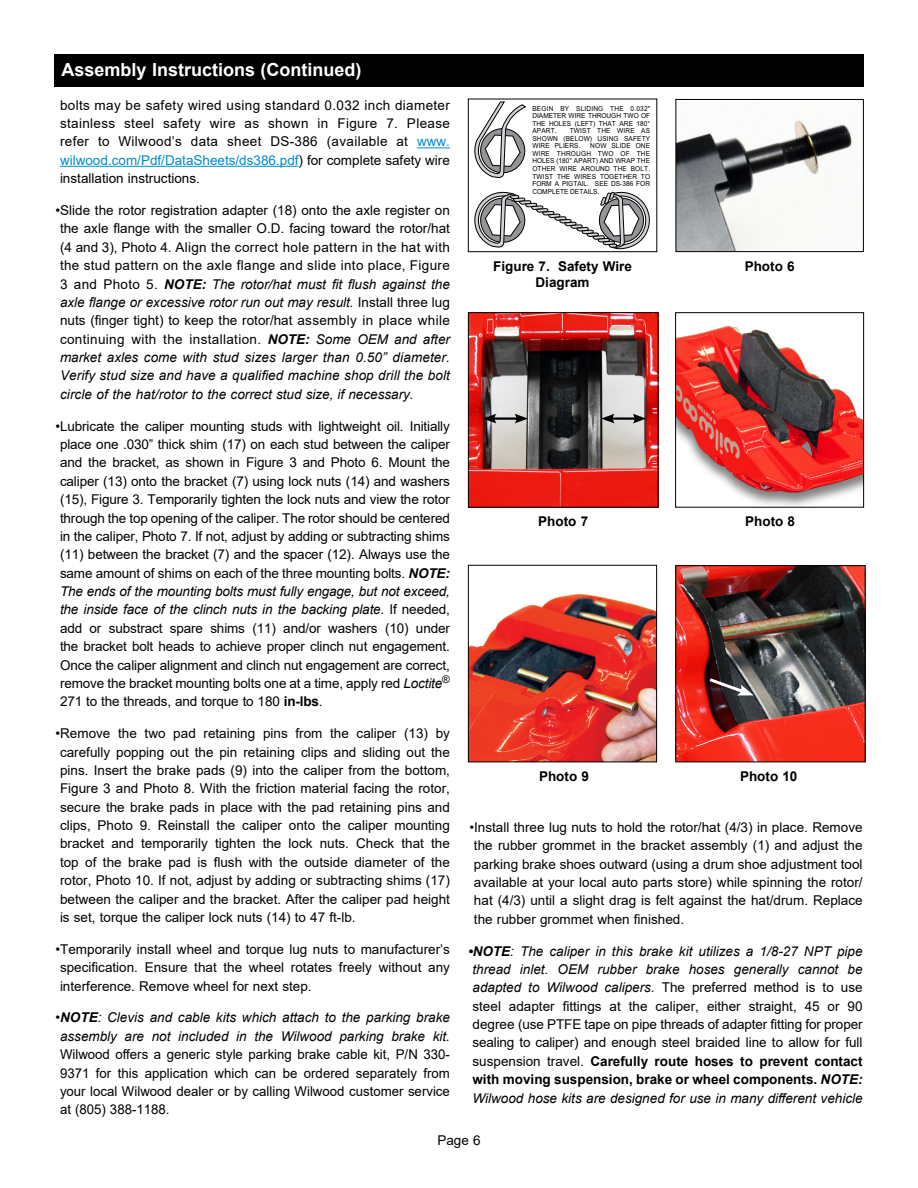
<style>
.page{position:relative;width:918px;height:1188px;background:#fff}
.page>*{position:absolute;margin:0;border:0;box-sizing:border-box;transform-origin:0 0}
.t1{font:700 18px "Arial";color:#fff}
.t2{font:13.5px/18.3px "Arial";color:#000;text-align:justify}
.t3{font:italic 13.5px/18.3px "Arial";color:#000;text-align:center}
.t4{font:700 13.5px/16.2px "Arial";color:#000;text-align:center}
.t5{font:6.9px/7.5px "Arial";color:#000;text-align:justify;scale:.95 1}
.s1{color:#008cd1}
.s2{font-weight:700;font-style:italic}
.s3{font-style:italic}
.s4{font-weight:700}
.s5{font-style:normal}
</style>
<div class="page">
<hr style="left:417px;top:147px;width:33px;height:1px;background:#008cd1">
<hr style="left:60px;top:166px;width:239px;height:1px;background:#008cd1">
<img style="left:677px;top:567px;width:187px;height:193px">
<div style="left:675px;top:565px;width:191px;height:197px;border:1px solid #000"></div>
<svg style="left:706px;top:676px;width:48px;height:20px"></svg>
<svg style="left:474px;top:101px;width:53px;height:77px"></svg>
<svg style="left:474px;top:191px;width:176px;height:58px"></svg>
<div style="left:468px;top:99px;width:189px;height:153px;border:1px solid #000"></div>
<div style="left:54px;top:54px;width:810px;height:32px;background:#000"></div>
<img style="left:678px;top:120px;width:174px;height:130px">
<div style="left:676px;top:99px;width:188px;height:153px;border:1px solid #000"></div>
<img style="left:470px;top:314px;width:187px;height:192px">
<div style="left:468px;top:312px;width:191px;height:196px;border:1px solid #000"></div>
<hr style="left:492px;top:417px;width:27px;height:3px;background:#000">
<svg style="left:483px;top:414px;width:13px;height:9px"></svg>
<svg style="left:515px;top:414px;width:13px;height:9px"></svg>
<hr style="left:610px;top:417px;width:27px;height:3px;background:#000">
<svg style="left:601px;top:414px;width:14px;height:9px"></svg>
<svg style="left:633px;top:414px;width:13px;height:9px"></svg>
<img style="left:677px;top:325px;width:185px;height:181px">
<div style="left:675px;top:312px;width:189px;height:196px;border:1px solid #000"></div>
<img style="left:470px;top:594px;width:185px;height:166px">
<div style="left:468px;top:565px;width:189px;height:197px;border:1px solid #000"></div>
<h1 class="t1" style="left:62px;top:57px;width:302px">Assembly Instructions (Continued)</h1>
<p class="t2" style="left:60px;top:96px;width:392px">bolts may be safety wired using standard 0.032 inch diameter stainless steel safety wire as shown in Figure 7. Please refer to Wilwood’s data sheet DS-386 (available at <span class="s1">www. wilwood.com/Pdf/DataSheets/ds386.pdf</span>) for complete safety wire installation instructions.</p>
<p class="t2" style="left:60px;top:201px;width:392px;text-indent:-4px">•Slide the rotor registration adapter (18) onto the axle register on the axle flange with the smaller O.D. facing toward the rotor/hat (4 and 3), Photo 4. Align the correct hole pattern in the hat with the stud pattern on the axle flange and slide into place, Figure 3 and Photo 5. <span class="s2">NOTE:</span> <span class="s3">The rotor/hat must fit flush against the axle flange or excessive rotor run out may result.</span> Install three lug nuts (finger tight) to keep the rotor/hat assembly in place while continuing with the installation. <span class="s2">NOTE:</span> <span class="s3">Some OEM and after market axles come with stud sizes larger than 0.50” diameter.<br>Verify stud size and have a qualified machine shop drill the bolt circle of the hat/rotor to the correct stud size, if necessary.</span></p>
<p class="t2" style="left:60px;top:417px;width:392px;text-indent:-4px">•Lubricate the caliper mounting studs with lightweight oil. Initially place one .030” thick shim (17) on each stud between the caliper and the bracket, as shown in Figure 3 and Photo 6. Mount the caliper (13) onto the bracket (7) using lock nuts (14) and washers (15), Figure 3. Temporarily tighten the lock nuts and view the rotor through the top opening of the caliper. The rotor should be centered in the caliper, Photo 7. If not, adjust by adding or subtracting shims (11) between the bracket (7) and the spacer (12). Always use the same amount of shims on each of the three mounting bolts. <span class="s2">NOTE:<br></span><span class="s3">The ends of the mounting bolts must fully engage, but not exceed, the inside face of the clinch nuts in the backing plate.</span> If needed, add or substract spare shims (11) and/or washers (10) under the bracket bolt heads to achieve proper clinch nut engagement.<br>Once the caliper alignment and clinch nut engagement are correct, remove the bracket mounting bolts one at a time, apply red <span class="s3">Loctite</span><sup>® </sup>271 to the threads, and torque to 180 <span class="s4">in-lbs</span>.</p>
<p class="t2" style="left:60px;top:724px;width:392px;text-indent:-4px">•Remove the two pad retaining pins from the caliper (13) by carefully popping out the pin retaining clips and sliding out the pins. Insert the brake pads (9) into the caliper from the bottom, Figure 3 and Photo 8. With the friction material facing the rotor, secure the brake pads in place with the pad retaining pins and clips, Photo 9. Reinstall the caliper onto the caliper mounting bracket and temporarily tighten the lock nuts. Check that the top of the brake pad is flush with the outside diameter of the rotor, Photo 10. If not, adjust by adding or subtracting shims (17) between the caliper and the bracket. After the caliper pad height is set, torque the caliper lock nuts (14) to 47 ft-lb.</p>
<p class="t2" style="left:60px;top:940px;width:391px;text-indent:-4px">•Temporarily install wheel and torque lug nuts to manufacturer’s specification. Ensure that the wheel rotates freely without any interference. Remove wheel for next step.</p>
<p class="t3" style="left:56px;top:1009px;width:396px"><span class="s5">•</span><span class="s4">NOTE</span>: Clevis and cable kits which attach to the parking brake assembly are not included in the Wilwood parking brake kit.</p>
<p class="t2" style="left:60px;top:1045px;width:391px">Wilwood offers a generic style parking brake cable kit, P/N 330- 9371 for this application which can be ordered separately from your local Wilwood dealer or by calling Wilwood customer service at (805) 388-1188.</p>
<p class="t2" style="left:437px;top:1131px;width:45px">Page 6</p>
<p class="t5" style="left:532px;top:105px;width:125px">BEGIN BY SLIDING THE 0.032" DIAMETER WIRE THROUGH TWO OF THE HOLES (LEFT) THAT ARE 180° APART.</p>
<p class="t5" style="left:532px;top:128px;width:125px;text-indent:37px">TWIST THE WIRE AS SHOWN (BELOW) USING SAFETY WIRE PLIERS.</p>
<p class="t5" style="left:532px;top:143px;width:125px;text-indent:58px">NOW SLIDE ONE WIRE THROUGH TWO OF THE HOLES (180° APART) AND WRAP THE OTHER WIRE AROUND THE BOLT.<br>TWIST THE WIRES TOGETHER TO FORM A PIGTAIL. SEE DS-386 FOR COMPLETE DETAILS.</p>
<p class="t4" style="left:493px;top:258px;width:140px">Figure 7. Safety Wire<br>Diagram</p>
<p class="t4" style="left:745px;top:258px;width:51px">Photo 6</p>
<p class="t4" style="left:538px;top:514px;width:51px">Photo 7</p>
<p class="t4" style="left:745px;top:514px;width:51px">Photo 8</p>
<p class="t4" style="left:740px;top:768px;width:59px">Photo 10</p>
<p class="t4" style="left:539px;top:768px;width:51px">Photo 9</p>
<p class="t2" style="left:474px;top:818px;width:390px;text-indent:-4px">•Install three lug nuts to hold the rotor/hat (4/3) in place. Remove the rubber grommet in the bracket assembly (1) and adjust the parking brake shoes outward (using a drum shoe adjustment tool available at your local auto parts store) while spinning the rotor/ hat (4/3) until a slight drag is felt against the hat/drum. Replace the rubber grommet when finished.</p>
<p class="t2" style="left:468px;top:942px;width:396px;text-align:center"><span class="s2">•NOTE</span><span class="s3">: The caliper in this brake kit utilizes a 1/8-27 NPT pipe thread inlet. OEM rubber brake hoses generally cannot be adapted to Wilwood calipers.</span> The preferred method is to use steel adapter fittings at the caliper, either straight, 45 or 90 degree (use PTFE tape on pipe threads of adapter fitting for proper sealing to caliper) and enough steel braided line to allow for full suspension travel. <span class="s4">Carefully route hoses to prevent contact with moving suspension, brake or wheel components.</span> <span class="s2">NOTE:<br></span><span class="s3">Wilwood hose kits are designed for use in many different vehicle</span></p>
</div>
